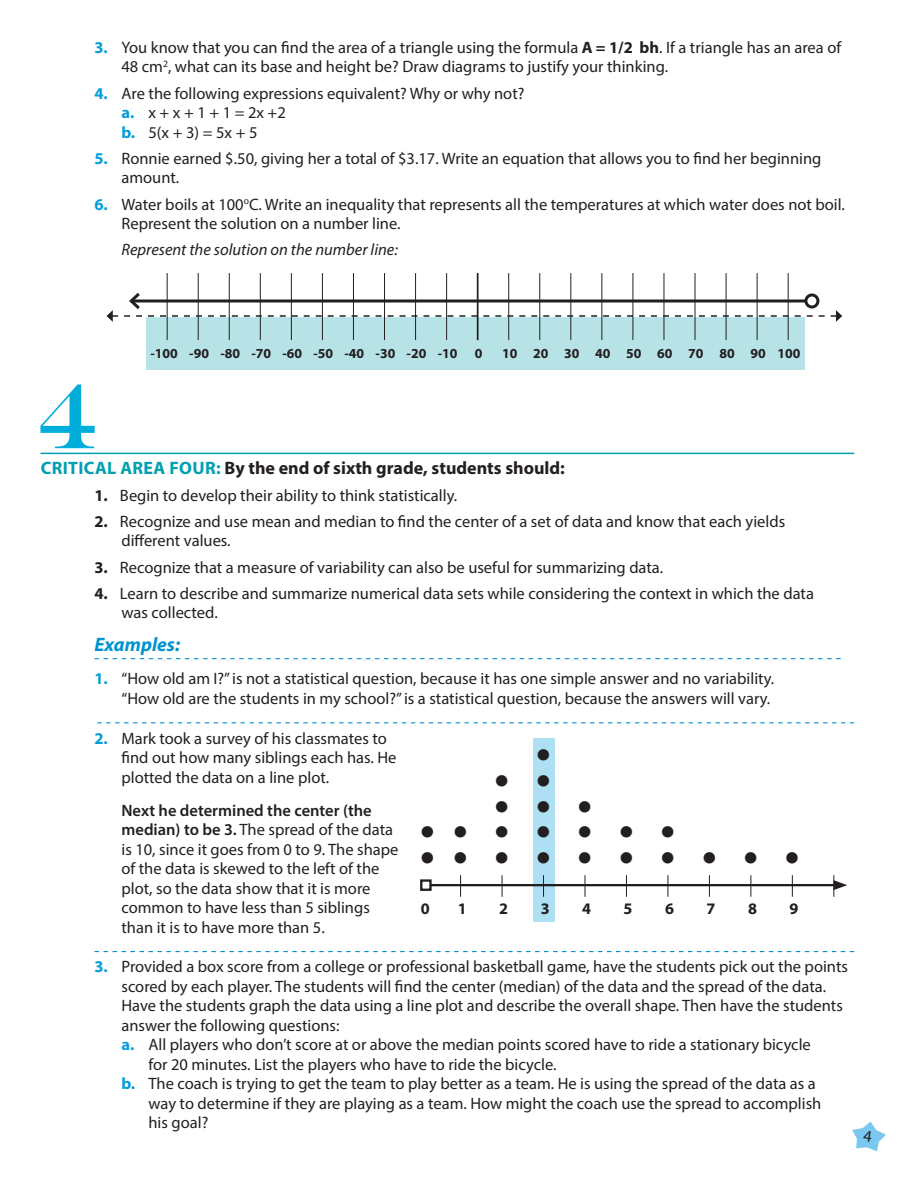
<style>
.page{position:relative;width:918px;height:1188px;background:#fff}
.page>*{position:absolute;margin:0;border:0;box-sizing:border-box;transform-origin:0 0}
.t1{font:19.65px "Wingdings";color:#231f20}
.t2{font:italic 700 19.5px "Myriad Pro";color:#0093d0}
.t3{font:700 18px "Myriad Pro";color:#231f20}
.t4{font:16.5px/19.5px "Myriad Pro";color:#231f20}
.t5{font:italic 16.5px "Myriad Pro";color:#231f20}
.t6{font:700 16.2px "Myriad Pro";color:#231f20}
.t7{font:700 13.8px "Myriad Pro";color:#231f20}
.s1{font-weight:700;color:#069ddc}
.s2{font-weight:700}
.s3{color:#00a0b0}
.s4{font-weight:600}
</style>
<div class="page">
<hr style="left:40px;top:453px;width:814px;height:1px;background:#00a0b0">
<svg style="left:94px;top:658px;width:747px;height:1px"></svg>
<svg style="left:97px;top:722px;width:757px;height:1px"></svg>
<svg style="left:94px;top:951px;width:760px;height:1px"></svg>
<div style="left:147px;top:317px;width:658px;height:53px;background:#b7e2e6"></div>
<hr style="left:167px;top:273px;width:1px;height:67px;background:#231f20">
<hr style="left:198px;top:273px;width:1px;height:67px;background:#231f20">
<hr style="left:229px;top:273px;width:1px;height:67px;background:#231f20">
<hr style="left:260px;top:273px;width:1px;height:67px;background:#231f20">
<hr style="left:291px;top:273px;width:1px;height:67px;background:#231f20">
<hr style="left:322px;top:273px;width:1px;height:67px;background:#231f20">
<hr style="left:353px;top:273px;width:1px;height:67px;background:#231f20">
<hr style="left:384px;top:273px;width:1px;height:67px;background:#231f20">
<hr style="left:415px;top:273px;width:1px;height:67px;background:#231f20">
<hr style="left:446px;top:273px;width:1px;height:67px;background:#231f20">
<hr style="left:477px;top:273px;width:2px;height:67px;background:#231f20">
<hr style="left:508px;top:273px;width:1px;height:67px;background:#231f20">
<hr style="left:539px;top:273px;width:1px;height:67px;background:#231f20">
<hr style="left:570px;top:273px;width:1px;height:67px;background:#231f20">
<hr style="left:601px;top:273px;width:1px;height:67px;background:#231f20">
<hr style="left:632px;top:273px;width:1px;height:67px;background:#231f20">
<hr style="left:664px;top:273px;width:1px;height:67px;background:#231f20">
<hr style="left:695px;top:273px;width:1px;height:67px;background:#231f20">
<hr style="left:726px;top:273px;width:1px;height:67px;background:#231f20">
<hr style="left:757px;top:273px;width:1px;height:67px;background:#231f20">
<hr style="left:788px;top:273px;width:1px;height:67px;background:#231f20">
<svg style="left:107px;top:290px;width:735px;height:32px"></svg>
<div style="left:804px;top:293px;width:15px;height:15px;border:3px solid #231f20;border-radius:50%"></div>
<svg style="left:40px;top:384px;width:55px;height:64px"></svg>
<div style="left:534px;top:738px;width:21px;height:183px;background:#ace0f2"></div>
<hr style="left:430px;top:884px;width:408px;height:2px;background:#231f20">
<div style="left:420px;top:879px;width:12px;height:12px;border:2px solid #231f20"></div>
<svg style="left:460px;top:875px;width:1px;height:22px"></svg>
<svg style="left:502px;top:875px;width:1px;height:22px"></svg>
<svg style="left:543px;top:875px;width:1px;height:22px"></svg>
<svg style="left:585px;top:875px;width:1px;height:22px"></svg>
<svg style="left:626px;top:875px;width:1px;height:22px"></svg>
<svg style="left:668px;top:875px;width:1px;height:22px"></svg>
<svg style="left:709px;top:875px;width:1px;height:22px"></svg>
<svg style="left:751px;top:875px;width:1px;height:22px"></svg>
<svg style="left:792px;top:875px;width:1px;height:22px"></svg>
<svg style="left:834px;top:875px;width:13px;height:22px"></svg>
<svg style="left:852px;top:1122px;width:34px;height:29px"></svg>
<svg style="left:533px;top:852px;width:1px;height:14px"></svg>
<svg style="left:533px;top:827px;width:1px;height:13px"></svg>
<p class="t4" style="left:121px;top:37px;width:721px;text-indent:-27px"><span class="s1">3.</span> You know that you can find the area of a triangle using the formula <span class="s2">A = 1/2 bh</span>. If a triangle has an area of<br>48 cm<sup>2</sup>, what can its base and height be? Draw diagrams to justify your thinking.</p>
<p class="t4" style="left:122px;top:83px;width:405px;text-indent:-27px"><span class="s1">4.</span> Are the following expressions equivalent? Why or why not? <span class="s1">a.</span> x + x + 1 + 1 = 2x +2<br><span class="s1">b.</span> 5(x + 3) = 5x + 5</p>
<p class="t4" style="left:121px;top:148px;width:702px;text-indent:-27px"><span class="s1">5.</span> Ronnie earned $.50, giving her a total of $3.17. Write an equation that allows you to find her beginning amount.</p>
<p class="t4" style="left:121px;top:194px;width:725px;text-indent:-27px"><span class="s1">6.</span> Water boils at 100<sup>o</sup>C. Write an inequality that represents all the temperatures at which water does not boil.<br>Represent the solution on a number line.</p>
<p class="t5" style="left:121px;top:240px;width:278px">Represent the solution on the number line:</p>
<p class="t7" style="left:151px;top:345px;width:308px">-100 -90 -80 -70 -60 -50 -40 -30 -20 -10</p>
<p class="t7" style="left:475px;top:345px;width:9px">0</p>
<p class="t7" style="left:502px;top:345px;width:300px">10 20 30 40 50 60 70 80 90 100</p>
<p class="t3" style="left:41px;top:457px;width:526px"><span class="s3">CRITICAL AREA FOUR:</span> By the end of sixth grade, students should:</p>
<p class="t4" style="left:94px;top:485px;width:364px"><span class="s2">1.</span> Begin to develop their ability to think statistically.</p>
<p class="t4" style="left:121px;top:511px;width:665px;text-indent:-27px"><span class="s2">2.</span> Recognize and use mean and median to find the center of a set of data and know that each yields different values.</p>
<p class="t4" style="left:94px;top:557px;width:570px"><span class="s2">3.</span> Recognize that a measure of variability can also be useful for summarizing data.</p>
<p class="t4" style="left:121px;top:583px;width:694px;text-indent:-27px"><span class="s2">4.</span> Learn to describe and summarize numerical data sets while considering the context in which the data was collected.</p>
<p class="t2" style="left:94px;top:632px;width:87px">Examples:</p>
<p class="t4" style="left:94px;top:669px;width:681px;text-align:right"><span class="s1">1.</span> “How old am I?” is not a statistical question, because it has one simple answer and no variability. “How old are the students in my school?” is a statistical question, because the answers will vary.</p>
<p class="t4" style="left:121px;top:728px;width:276px;text-indent:-27px"><span class="s1">2.</span> Mark took a survey of his classmates to find out how many siblings each has. He plotted the data on a line plot.</p>
<p class="t4" style="left:121px;top:800px;width:278px"><span class="s4">Next he determined the center (the median) to be 3.</span> The spread of the data is 10, since it goes from 0 to 9. The shape of the data is skewed to the left of the plot, so the data show that it is more common to have less than 5 siblings than it is to have more than 5.</p>
<p class="t4" style="left:94px;top:957px;width:755px"><span class="s1">3.</span> Provided a box score from a college or professional basketball game, have the students pick out the points</p>
<p class="t4" style="left:121px;top:976px;width:706px">scored by each player. The students will find the center (median) of the data and the spread of the data.</p>
<p class="t4" style="left:121px;top:996px;width:723px">Have the students graph the data using a line plot and describe the overall shape. Then have the students</p>
<p class="t4" style="left:121px;top:1015px;width:220px">answer the following questions:</p>
<p class="t4" style="left:121px;top:1035px;width:691px"><span class="s1">a.</span> All players who don’t score at or above the median points scored have to ride a stationary bicycle</p>
<p class="t4" style="left:148px;top:1054px;width:410px">for 20 minutes. List the players who have to ride the bicycle.</p>
<p class="t4" style="left:121px;top:1074px;width:696px"><span class="s1">b.</span> The coach is trying to get the team to play better as a team. He is using the spread of the data as a</p>
<p class="t4" style="left:148px;top:1093px;width:674px">way to determine if they are playing as a team. How might the coach use the spread to accomplish</p>
<p class="t4" style="left:148px;top:1113px;width:61px">his goal?</p>
<p class="t1" style="left:536px;top:744px;width:16px">●</p>
<p class="t1" style="left:578px;top:796px;width:16px">●</p>
<p class="t1" style="left:661px;top:822px;width:16px">●</p>
<p class="t6" style="left:421px;top:898px;width:10px">0</p>
<p class="t6" style="left:458px;top:898px;width:10px">1</p>
<p class="t6" style="left:499px;top:898px;width:10px">2</p>
<p class="t6" style="left:541px;top:898px;width:10px">3</p>
<p class="t6" style="left:582px;top:898px;width:10px">4</p>
<p class="t6" style="left:624px;top:898px;width:10px">5</p>
<p class="t6" style="left:665px;top:898px;width:10px">6</p>
<p class="t6" style="left:707px;top:898px;width:10px">7</p>
<p class="t6" style="left:748px;top:898px;width:10px">8</p>
<p class="t6" style="left:789px;top:898px;width:10px">9</p>
</div>
